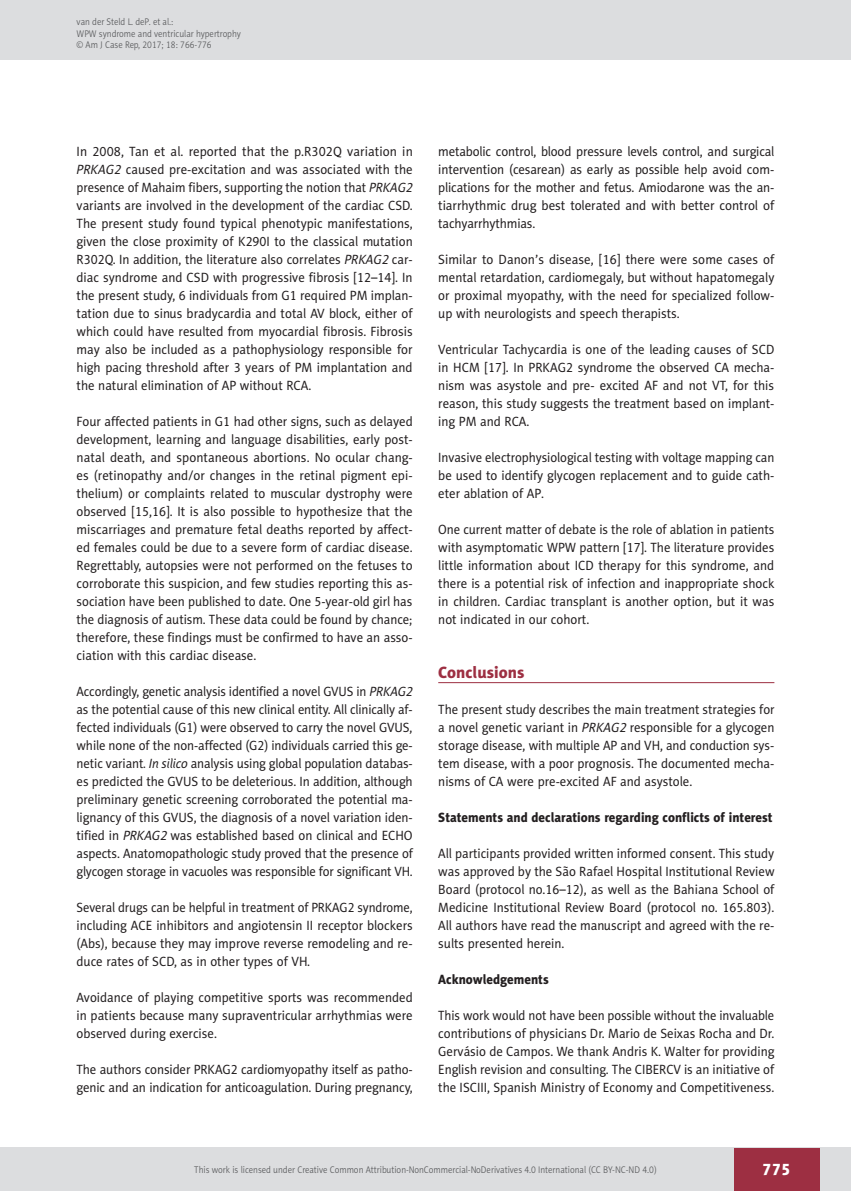
<style>
.page{position:relative;width:851px;height:1191px;background:#fff}
.page>*{position:absolute;margin:0;border:0;box-sizing:border-box;transform-origin:0 0}
.AJCR_Headline_1{font:16.5px "Naomi Sans EFN Heavy";color:#9d2f42}
.t1{font:16.5px "Naomi Sans EFN Heavy";color:#fff}
.AJCR_Body{font:13.5px/18px "Naomi Sans EFN";color:#231f20;text-align:justify;scale:.95 1}
.AJCR_Body-2{font:13.5px/18px "Naomi Sans EFN";color:#231f20;text-align:justify;scale:.94 1}
.AJCR_Body-3{font:13.5px/18px "Naomi Sans EFN";color:#231f20;text-align:justify;scale:.96 1}
.AJCR_Body-4{font:13.5px/18px "Naomi Sans EFN";color:#231f20;text-align:justify;scale:.93 1}
.AJCR_Headline_2{font:13.5px "Naomi Sans EFN Heavy";color:#231f20;scale:.95 1}
.t2{font:9.75px/11.2px "Naomi Sans EFN Light";color:#57585a;scale:.9 1}
.s1{font-style:italic}
</style>
<div class="page">
<hr style="left:438px;top:682px;width:336px;height:1px;background:#9d2f42">
<div style="left:0;top:1148px;width:850px;height:43px;background:#dcdddf"></div>
<div style="left:733px;top:1147px;width:86px;height:43px;background:#9d2f42"></div>
<div style="left:0;top:0;width:850px;height:60px;background:#dcdddf"></div>
<p class="t2" style="left:77px;top:16px;width:184px">van der Steld L. deP. et al.:<br>WPW syndrome and ventricular hypertrophy © Am J Case Rep, 2017; 18: 766-776</p>
<p class="AJCR_Body-3" style="left:77px;top:142px;width:352px">In 2008, Tan et al. reported that the p.R302Q variation in <span class="s1">PRKAG2</span> caused pre-excitation and was associated with the presence of Mahaim fibers, supporting the notion that <span class="s1">PRKAG2 </span>variants are involved in the development of the cardiac CSD.<br>The present study found typical phenotypic manifestations, given the close proximity of K290I to the classical mutation R302Q. In addition, the literature also correlates <span class="s1">PRKAG2</span> car&shy;diac syndrome and CSD with progressive fibrosis [12–14]. In the present study, 6 individuals from G1 required PM implan&shy;tation due to sinus bradycardia and total AV block, either of which could have resulted from myocardial fibrosis. Fibrosis may also be included as a pathophysiology responsible for high pacing threshold after 3 years of PM implantation and the natural elimination of AP without RCA.</p>
<p class="AJCR_Body" style="left:77px;top:412px;width:355px">Four affected patients in G1 had other signs, such as delayed development, learning and language disabilities, early post&shy;natal death, and spontaneous abortions. No ocular chang&shy;es (retinopathy and/or changes in the retinal pigment epi&shy;thelium) or complaints related to muscular dystrophy were observed [15,16]. It is also possible to hypothesize that the miscarriages and premature fetal deaths reported by affect&shy;ed females could be due to a severe form of cardiac disease.<br>Regrettably, autopsies were not performed on the fetuses to corroborate this suspicion, and few studies reporting this as&shy;sociation have been published to date. One 5-year-old girl has the diagnosis of autism. These data could be found by chance; therefore, these findings must be confirmed to have an asso&shy;ciation with this cardiac disease.</p>
<p class="AJCR_Body-2" style="left:77px;top:682px;width:359px">Accordingly, genetic analysis identified a novel GVUS in <span class="s1">PRKAG2 </span>as the potential cause of this new clinical entity. All clinically af&shy;fected individuals (G1) were observed to carry the novel GVUS, while none of the non-affected (G2) individuals carried this ge&shy;netic variant<span class="s1">. In silico</span> analysis using global population databas&shy;es predicted the GVUS to be deleterious. In addition, although preliminary genetic screening corroborated the potential ma&shy;lignancy of this GVUS, the diagnosis of a novel variation iden&shy;tified in <span class="s1">PRKAG2</span> was established based on clinical and ECHO aspects. Anatomopathologic study proved that the presence of glycogen storage in vacuoles was responsible for significant VH.</p>
<p class="AJCR_Body-4" style="left:77px;top:898px;width:363px">Several drugs can be helpful in treatment of PRKAG2 syndrome, including ACE inhibitors and angiotensin II receptor blockers (Abs), because they may improve reverse remodeling and re&shy;duce rates of SCD, as in other types of VH.</p>
<p class="AJCR_Body" style="left:77px;top:988px;width:355px">Avoidance of playing competitive sports was recommended in patients because many supraventricular arrhythmias were observed during exercise.</p>
<p class="AJCR_Body" style="left:77px;top:1060px;width:355px">The authors consider PRKAG2 cardiomyopathy itself as patho&shy;genic and an indication for anticoagulation. During pregnancy,</p>
<p class="AJCR_Body" style="left:438px;top:142px;width:355px">metabolic control, blood pressure levels control, and surgical intervention (cesarean) as early as possible help avoid com&shy;plications for the mother and fetus. Amiodarone was the an&shy;tiarrhythmic drug best tolerated and with better control of tachyarrhythmias.</p>
<p class="AJCR_Body-3" style="left:438px;top:250px;width:351px">Similar to Danon’s disease, [16] there were some cases of mental retardation, cardiomegaly, but without hapatomegaly or proximal myopathy, with the need for specialized follow&shy;up with neurologists and speech therapists.</p>
<p class="AJCR_Body" style="left:438px;top:340px;width:355px">Ventricular Tachycardia is one of the leading causes of SCD in HCM [17]. In PRKAG2 syndrome the observed CA mecha&shy;nism was asystole and pre- excited AF and not VT, for this reason, this study suggests the treatment based on implant&shy;ing PM and RCA.</p>
<p class="AJCR_Body-2" style="left:438px;top:448px;width:359px">Invasive electrophysiological testing with voltage mapping can be used to identify glycogen replacement and to guide cath&shy;eter ablation of AP.</p>
<p class="AJCR_Body-2" style="left:438px;top:520px;width:359px">One current matter of debate is the role of ablation in patients with asymptomatic WPW pattern [17]. The literature provides little information about ICD therapy for this syndrome, and there is a potential risk of infection and inappropriate shock in children. Cardiac transplant is another option, but it was not indicated in our cohort.</p>
<p class="AJCR_Headline_1" style="left:438px;top:662px;width:88px">Conclusions</p>
<p class="AJCR_Body-2" style="left:438px;top:700px;width:359px">The present study describes the main treatment strategies for a novel genetic variant in <span class="s1">PRKAG2</span> responsible for a glycogen storage disease, with multiple AP and VH, and conduction sys&shy;tem disease, with a poor prognosis. The documented mecha&shy;nisms of CA were pre-excited AF and asystole.</p>
<p class="AJCR_Headline_2" style="left:438px;top:809px;width:353px">Statements and declarations regarding conflicts of interest</p>
<p class="AJCR_Body" style="left:438px;top:844px;width:355px">All participants provided written informed consent. This study was approved by the São Rafael Hospital Institutional Review Board (protocol no.16–12), as well as the Bahiana School of Medicine Institutional Review Board (protocol no. 165.803).<br>All authors have read the manuscript and agreed with the re&shy;sults presented herein.</p>
<p class="AJCR_Headline_2" style="left:438px;top:971px;width:118px">Acknowledgements</p>
<p class="AJCR_Body-4" style="left:438px;top:1006px;width:363px">This work would not have been possible without the invaluable contributions of physicians Dr. Mario de Seixas Rocha and Dr.<br>Gervásio de Campos. We thank Andris K. Walter for providing English revision and consulting. The CIBERCV is an initiative of the ISCIII, Spanish Ministry of Economy and Competitiveness.</p>
<p class="t2" style="left:194px;top:1164px;width:515px">This work is licensed under Creative Common Attribution-NonCommercial-NoDerivatives 4.0 International (CC BY-NC-ND 4.0)</p>
<p class="t1" style="left:762px;top:1159px;width:30px">775</p>
</div>
